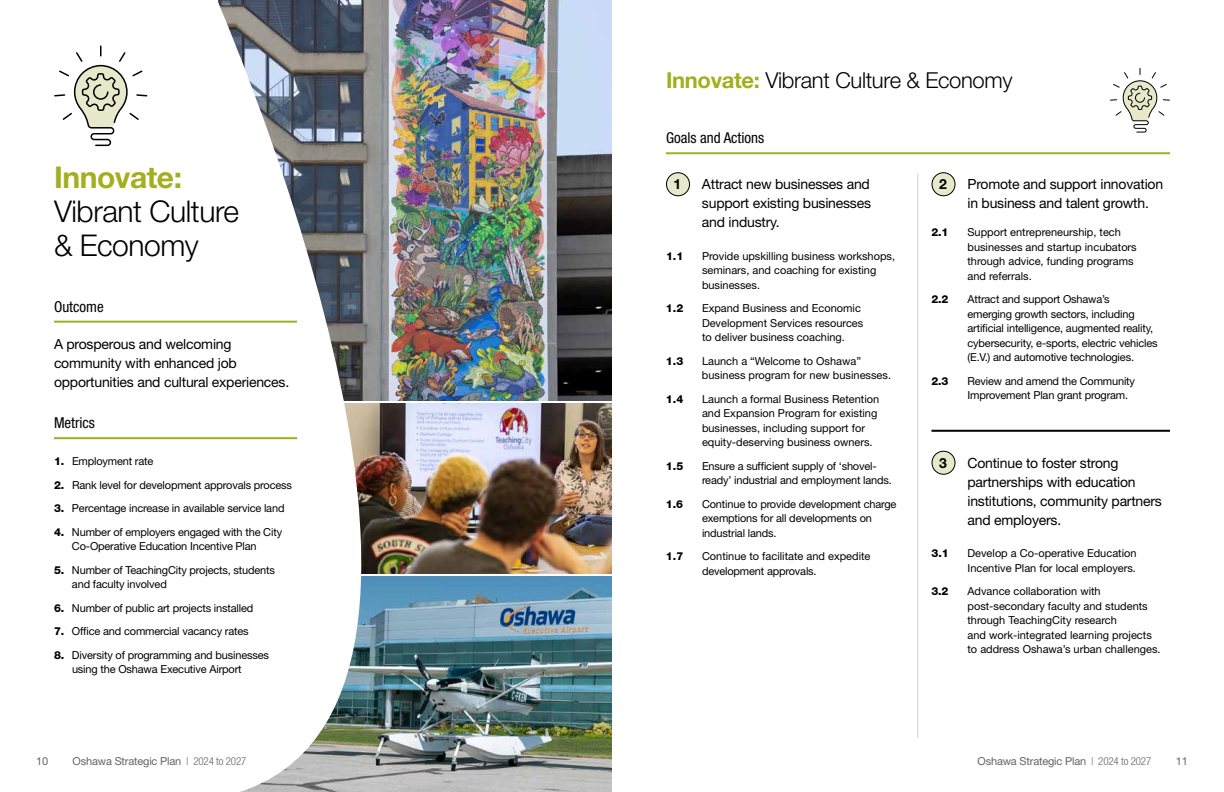
<style>
.page{position:relative;width:1224px;height:792px;background:#fff}
.page>*{position:absolute;margin:0;border:0;box-sizing:border-box;transform-origin:0 0}
.t1{font:300 30px/34px "Helvetica Neue LT Pro";letter-spacing:-.015em;color:#000}
.t2{font:300 22px "Helvetica Neue LT Pro";letter-spacing:-.015em;color:#000}
.t3{font:condensed 15px "Helvetica Neue LT Pro";color:#000}
.Intro_Paragraph{font:14px/19px "Helvetica Neue LT Pro";letter-spacing:-.015em;color:#000}
.Intro_Paragraph-2{font:700 14px "Helvetica Neue LT Pro";color:#000}
.Body_Copy{font:11px/14.5px "Helvetica Neue LT Pro";letter-spacing:-.015em;color:#000}
.t4{font:11px "Helvetica Neue LT Pro";letter-spacing:-.015em;color:#636466}
.Body_Copy-2{font:800 11px "Helvetica Neue LT Pro";color:#000}
.s1{font-weight:700;color:#a3af1d}
.s2{font-weight:800}
.s3{font-weight:300;font-stretch:condensed}
</style>
<div class="page">
<img style="left:538px;top:0;width:74px;height:400px">
<img style="left:538px;top:403px;width:74px;height:170px">
<img style="left:538px;top:576px;width:74px;height:216px">
<img style="left:54px;top:0;width:484px;height:792px">
<hr style="left:54px;top:321px;width:243px;height:2px;background:#a3af1d">
<hr style="left:54px;top:437px;width:243px;height:2px;background:#a3af1d">
<hr style="left:666px;top:152px;width:504px;height:2px;background:#a3af1d">
<div style="left:666px;top:173px;width:24px;height:23px;background:#e7e9ca;border-radius:50%"></div>
<div style="left:666px;top:172px;width:24px;height:24px;border:1px solid #000;border-radius:50%"></div>
<hr style="left:932px;top:430px;width:238px;height:2px;background:#000">
<div style="left:932px;top:173px;width:23px;height:23px;background:#e7e9ca;border-radius:50%"></div>
<div style="left:931px;top:172px;width:25px;height:24px;border:1px solid #000;border-radius:50%"></div>
<div style="left:932px;top:451px;width:23px;height:23px;background:#e7e9ca;border-radius:50%"></div>
<div style="left:931px;top:451px;width:25px;height:24px;border:1px solid #000;border-radius:50%"></div>
<hr style="left:918px;top:174px;width:1px;height:564px;background:#d1d3d4">
<svg style="left:54px;top:45px;width:94px;height:102px"></svg>
<svg style="left:1110px;top:67px;width:60px;height:66px"></svg>
<h1 class="t1" style="left:54px;top:160px;width:187px"><span class="s1">Innovate:<br></span>Vibrant Culture &amp; Economy</h1>
<h2 class="t3" style="left:54px;top:298px;width:51px">Outcome</h2>
<p class="Intro_Paragraph" style="left:54px;top:334px;width:237px">A prosperous and welcoming community with enhanced job opportunities and cultural experiences.</p>
<h3 class="t3" style="left:54px;top:414px;width:43px">Metrics</h3>
<p class="Body_Copy" style="left:54px;top:454px;width:101px"><span class="s2">1.</span> Employment rate</p>
<p class="Body_Copy" style="left:54px;top:477px;width:240px"><span class="s2">2.</span> Rank level for development approvals process</p>
<p class="Body_Copy" style="left:54px;top:501px;width:232px"><span class="s2">3.</span> Percentage increase in available service land</p>
<p class="Body_Copy" style="left:72px;top:524px;width:212px;text-indent:-18px"><span class="s2">4.</span> Number of employers engaged with the City<br>Co-Operative Education Incentive Plan</p>
<p class="Body_Copy" style="left:72px;top:562px;width:205px;text-indent:-18px"><span class="s2">5.</span> Number of TeachingCity projects, students and faculty involved</p>
<p class="Body_Copy" style="left:54px;top:600px;width:201px"><span class="s2">6.</span> Number of public art projects installed</p>
<p class="Body_Copy" style="left:54px;top:624px;width:196px"><span class="s2">7.</span> Office and commercial vacancy rates</p>
<p class="Body_Copy" style="left:72px;top:647px;width:199px;text-indent:-18px"><span class="s2">8.</span> Diversity of programming and businesses using the Oshawa Executive Airport</p>
<p class="t4" style="left:36px;top:754px;width:14px">10</p>
<p class="t4" style="left:73px;top:754px;width:175px">Oshawa Strategic Plan <span class="s3">| 2024 to 2027</span></p>
<h1 class="t2" style="left:666px;top:66px;width:348px"><span class="s1">Innovate:</span> Vibrant Culture &amp; Economy</h1>
<h2 class="t3" style="left:666px;top:129px;width:100px">Goals and Actions</h2>
<p class="Intro_Paragraph-2" style="left:674px;top:176px;width:9px">1</p>
<p class="Intro_Paragraph" style="left:702px;top:174px;width:171px;text-align:justify">Attract new businesses and support existing businesses and industry.</p>
<p class="Body_Copy-2" style="left:666px;top:249px;width:19px">1.1</p>
<p class="Body_Copy" style="left:702px;top:248px;width:195px">Provide upskilling business workshops, seminars, and coaching for existing businesses.</p>
<p class="Body_Copy-2" style="left:666px;top:302px;width:19px">1.2</p>
<p class="Body_Copy" style="left:702px;top:301px;width:163px">Expand Business and Economic<br>Development Services resources to deliver business coaching.</p>
<p class="Body_Copy-2" style="left:666px;top:354px;width:19px">1.3</p>
<p class="Body_Copy" style="left:702px;top:353px;width:191px">Launch a “Welcome to Oshawa” business program for new businesses.</p>
<p class="Body_Copy-2" style="left:666px;top:392px;width:19px">1.4</p>
<p class="Body_Copy" style="left:702px;top:391px;width:179px">Launch a formal Business Retention and Expansion Program for existing businesses, including support for equity-deserving business owners.</p>
<p class="Body_Copy-2" style="left:666px;top:459px;width:19px">1.5</p>
<p class="Body_Copy" style="left:702px;top:458px;width:191px">Ensure a sufficient supply of ‘shovel&shy;ready’ industrial and employment lands.</p>
<p class="Body_Copy-2" style="left:666px;top:497px;width:19px">1.6</p>
<p class="Body_Copy" style="left:702px;top:496px;width:196px">Continue to provide development charge exemptions for all developments on industrial lands.</p>
<p class="Body_Copy-2" style="left:666px;top:550px;width:19px">1.7</p>
<p class="Body_Copy" style="left:702px;top:549px;width:170px">Continue to facilitate and expedite development approvals.</p>
<p class="Intro_Paragraph-2" style="left:939px;top:176px;width:9px">2</p>
<p class="Intro_Paragraph" style="left:967px;top:174px;width:197px">Promote and support innovation in business and talent growth.</p>
<p class="Body_Copy-2" style="left:932px;top:226px;width:19px">2.1</p>
<p class="Body_Copy" style="left:968px;top:225px;width:171px">Support entrepreneurship, tech businesses and startup incubators through advice, funding programs and referrals.</p>
<p class="Body_Copy-2" style="left:931px;top:293px;width:19px">2.2</p>
<p class="Body_Copy" style="left:968px;top:292px;width:192px">Attract and support Oshawa’s<br>emerging growth sectors, including artificial intelligence, augmented reality, cybersecurity, e-sports, electric vehicles (E.V.) and automotive technologies.</p>
<p class="Body_Copy-2" style="left:931px;top:374px;width:19px">2.3</p>
<p class="Body_Copy" style="left:968px;top:373px;width:169px">Review and amend the Community<br>Improvement Plan grant program.</p>
<p class="Intro_Paragraph-2" style="left:939px;top:454px;width:9px">3</p>
<p class="Intro_Paragraph" style="left:967px;top:453px;width:196px">Continue to foster strong partnerships with education institutions, community partners and employers.</p>
<p class="Body_Copy-2" style="left:932px;top:547px;width:19px">3.1</p>
<p class="Body_Copy" style="left:968px;top:546px;width:171px">Develop a Co-operative Education<br>Incentive Plan for local employers.</p>
<p class="Body_Copy-2" style="left:931px;top:585px;width:19px">3.2</p>
<p class="Body_Copy" style="left:967px;top:584px;width:195px">Advance collaboration with post-secondary faculty and students through TeachingCity research<br>and work-integrated learning projects to address Oshawa’s urban challenges.</p>
<p class="t4" style="left:978px;top:754px;width:175px">Oshawa Strategic Plan <span class="s3">| 2024 to 2027</span></p>
<p class="t4" style="left:1176px;top:754px;width:14px">11</p>
</div>
